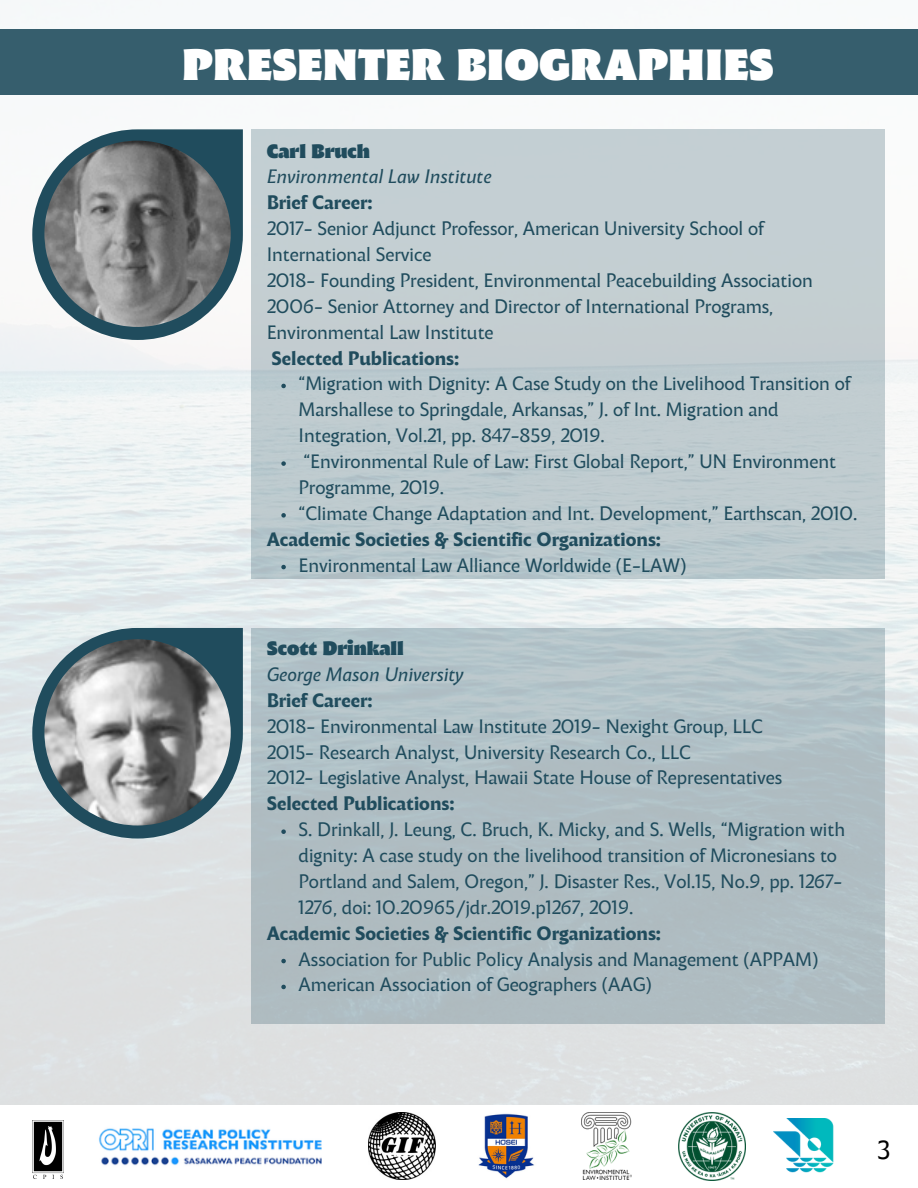
<style>
.page{position:relative;width:918px;height:1188px;background:#fff}
.page>*{position:absolute;margin:0;border:0;box-sizing:border-box;transform-origin:0 0}
.t1{font:42.3px "Malik Heavy Display";color:#fff}
.t2{font:25.5px "Malik";color:#000}
.t3{font:18.75px/25.8px "Malik";color:#204c5d}
.t4{font:700 18.75px "Malik";color:#204c5d}
.t5{font:italic 18.75px "Malik";color:#204c5d}
.t6{font:18.75px "Malik Heavy Display";color:#204c5d}
</style>
<div class="page">
<div style="left:0;top:29px;width:918px;height:66px;background:#365e6d"></div>
<div style="left:251px;top:628px;width:633px;height:396px;background:#afbdc3"></div>
<div style="left:251px;top:129px;width:633px;height:450px;background:linear-gradient(to right,#bfccd0,#c1cdd0)"></div>
<svg style="left:32px;top:129px;width:211px;height:211px"></svg>
<img style="left:44px;top:141px;width:187px;height:186px">
<svg style="left:32px;top:628px;width:211px;height:211px"></svg>
<img style="left:44px;top:639px;width:187px;height:187px">
<svg style="left:281px;top:384px;width:5px;height:4px"></svg>
<svg style="left:281px;top:461px;width:5px;height:5px"></svg>
<svg style="left:281px;top:513px;width:5px;height:5px"></svg>
<svg style="left:281px;top:565px;width:5px;height:4px"></svg>
<svg style="left:281px;top:829px;width:5px;height:5px"></svg>
<svg style="left:281px;top:959px;width:5px;height:4px"></svg>
<svg style="left:281px;top:985px;width:5px;height:4px"></svg>
<img style="left:32px;top:1121px;width:32px;height:58px">
<img style="left:774px;top:1119px;width:60px;height:54px">
<img style="left:99px;top:1128px;width:223px;height:38px">
<img style="left:478px;top:1113px;width:56px;height:66px">
<img style="left:368px;top:1112px;width:68px;height:68px">
<img style="left:581px;top:1112px;width:51px;height:68px">
<img style="left:678px;top:1113px;width:68px;height:67px">
<h1 class="t1" style="left:182px;top:49px;width:593px">PRESENTER BIOGRAPHIES</h1>
<p class="t6" style="left:267px;top:144px;width:105px">Carl Bruch</p>
<p class="t5" style="left:267px;top:169px;width:226px">Environmental Law Institute</p>
<p class="t4" style="left:267px;top:195px;width:108px">Brief Career:</p>
<p class="t3" style="left:267px;top:217px;width:548px">2017- Senior Adjunct Professor, American University School of International Service<br>2018- Founding President, Environmental Peacebuilding Association 2006- Senior Attorney and Director of International Programs, Environmental Law Institute</p>
<p class="t4" style="left:272px;top:351px;width:189px">Selected Publications:</p>
<p class="t3" style="left:299px;top:373px;width:560px">“Migration with Dignity: A Case Study on the Livelihood Transition of Marshallese to Springdale, Arkansas,” J. of Int. Migration and Integration, Vol.21, pp. 847-859, 2019.<br>“Environmental Rule of Law: First Global Report,” UN Environment Programme, 2019.<br>“Climate Change Adaptation and Int. Development,” Earthscan, 2010.</p>
<p class="t3" style="left:299px;top:554px;width:389px">Environmental Law Alliance Worldwide (E-LAW)</p>
<p class="t4" style="left:267px;top:532px;width:396px">Academic Societies &amp; Scientific Organizations:</p>
<p class="t6" style="left:267px;top:641px;width:139px">Scott Drinkall</p>
<p class="t5" style="left:267px;top:667px;width:199px">George Mason University</p>
<p class="t4" style="left:267px;top:693px;width:108px">Brief Career:</p>
<p class="t3" style="left:267px;top:715px;width:517px">2018- Environmental Law Institute 2019- Nexight Group, LLC<br>2015- Research Analyst, University Research Co., LLC<br>2012- Legislative Analyst, Hawaii State House of Representatives</p>
<p class="t4" style="left:267px;top:796px;width:189px">Selected Publications:</p>
<p class="t3" style="left:299px;top:818px;width:548px">S. Drinkall, J. Leung, C. Bruch, K. Micky, and S. Wells, “Migration with dignity: A case study on the livelihood transition of Micronesians to Portland and Salem, Oregon,” J. Disaster Res., Vol.15, No.9, pp. 1267- 1276, doi: 10.20965/jdr.2019.p1267, 2019.</p>
<p class="t3" style="left:299px;top:948px;width:521px">Association for Public Policy Analysis and Management (APPAM)<br>American Association of Geographers (AAG)</p>
<p class="t4" style="left:267px;top:926px;width:396px">Academic Societies &amp; Scientific Organizations:</p>
<h2 class="t2" style="left:877px;top:1140px;width:15px">3</h2>
</div>
